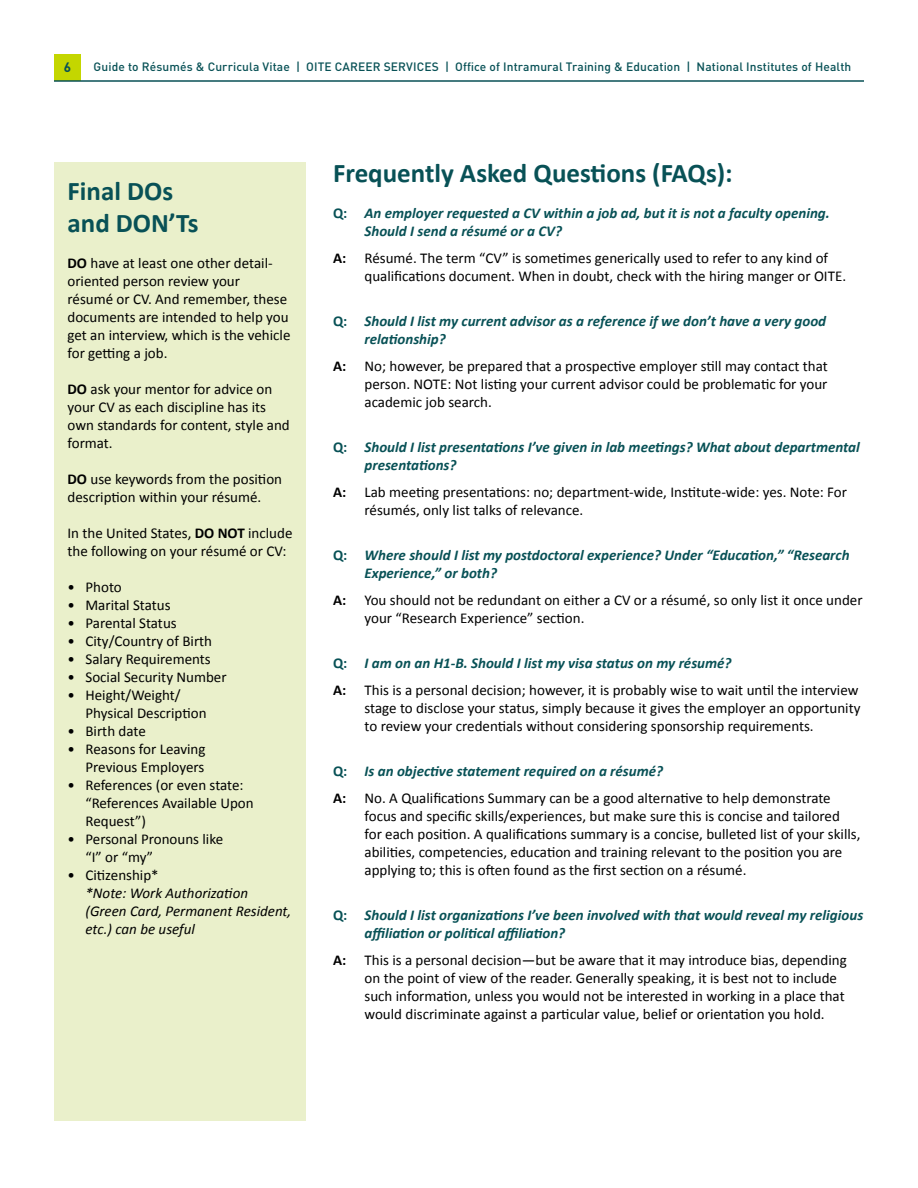
<style>
.page{position:relative;width:918px;height:1188px;background:#fff}
.page>*{position:absolute;margin:0;border:0;box-sizing:border-box;transform-origin:0 0}
.t1{font:700 27px/31.5px "Calibri";color:#085156}
.Body_1{font:15px/18px "Calibri";color:#000}
.Body_ital{font:italic 700 15px/18px "Calibri";color:#085156}
.t2{font:italic 15px/18px "Calibri";color:#000}
.t3{font:700 13.5px "DIN";color:#085156}
.t4{font:500 12px "DIN";letter-spacing:.01em;color:#085156}
.s1{font-weight:700}
.s2{font-style:normal}
</style>
<div class="page">
<div style="left:54px;top:54px;width:27px;height:27px;background:#c4d600"></div>
<hr style="left:54px;top:80px;width:810px;height:2px;background:#085156">
<div style="left:54px;top:162px;width:252px;height:958px;background:#eaf0cb"></div>
<p class="t3" style="left:64px;top:58px;width:9px">6</p>
<p class="t4" style="left:94px;top:59px;width:759px">Guide to Résumés &amp; Curricula Vitae | OITE CAREER SERVICES | Office of Intramural Training &amp; Education | National Institutes of Health</p>
<h1 class="t1" style="left:68px;top:176px;width:133px">Final DOs and DON’Ts</h1>
<p class="Body_1" style="left:68px;top:254px;width:225px"><span class="s1">DO</span> have at least one other detail&shy;oriented person review your<br>résumé or CV. And remember, these documents are intended to help you get an interview, which is the vehicle for getting a job.</p>
<p class="Body_1" style="left:68px;top:380px;width:224px"><span class="s1">DO</span> ask your mentor for advice on your CV as each discipline has its own standards for content, style and format.</p>
<p class="Body_1" style="left:68px;top:470px;width:216px"><span class="s1">DO</span> use keywords from the position description within your résumé.</p>
<p class="Body_1" style="left:68px;top:524px;width:226px">In the United States, <span class="s1">DO NOT</span> include the following on your résumé or CV:</p>
<p class="Body_1" style="left:68px;top:578px;width:56px">• Photo</p>
<p class="Body_1" style="left:68px;top:596px;width:105px">• Marital Status</p>
<p class="Body_1" style="left:68px;top:614px;width:111px">• Parental Status</p>
<p class="Body_1" style="left:68px;top:632px;width:146px">• City/Country of Birth</p>
<p class="Body_1" style="left:68px;top:650px;width:145px">• Salary Requirements</p>
<p class="Body_1" style="left:68px;top:668px;width:161px">• Social Security Number</p>
<p class="Body_1" style="left:86px;top:686px;width:123px;text-indent:-18px">• Height/Weight/<br>Physical Description</p>
<p class="Body_1" style="left:68px;top:722px;width:80px">• Birth date</p>
<p class="Body_1" style="left:68px;top:740px;width:140px;text-align:right">• Reasons for Leaving<br>Previous Employers</p>
<p class="Body_1" style="left:86px;top:776px;width:170px;text-indent:-18px">• References (or even state: “References Available Upon<br>Request”)</p>
<p class="Body_1" style="left:86px;top:830px;width:139px;text-indent:-18px">• Personal Pronouns like “I” or “my”</p>
<p class="t2" style="left:86px;top:865px;width:207px;text-indent:-18px"><span class="s2">• Citizenship*<br></span>*Note: Work Authorization (Green Card, Permanent Resident, etc.) can be useful</p>
<h1 class="t1" style="left:333px;top:158px;width:401px">Frequently Asked Questions (FAQs):</h1>
<p class="Body_ital" style="left:364px;top:204px;width:467px;text-indent:-32px"><span class="s2">Q:</span> An employer requested a CV within a job ad, but it is not a faculty opening.<br>Should I send a résumé or a CV?</p>
<p class="Body_1" style="left:364px;top:249px;width:483px;text-indent:-32px"><span class="s1">A:</span> Résumé. The term “CV” is sometimes generically used to refer to any kind of qualifications document. When in doubt, check with the hiring manger or OITE.</p>
<p class="Body_ital" style="left:364px;top:312px;width:463px;text-indent:-32px"><span class="s2">Q:</span> Should I list my current advisor as a reference if we don’t have a very good relationship?</p>
<p class="Body_1" style="left:364px;top:357px;width:465px;text-align:justify;text-indent:-32px"><span class="s1">A:</span> No; however, be prepared that a prospective employer still may contact that person. NOTE: Not listing your current advisor could be problematic for your academic job search.</p>
<p class="Body_ital" style="left:364px;top:438px;width:497px;text-indent:-32px"><span class="s2">Q:</span> Should I list presentations I’ve given in lab meetings? What about departmental presentations?</p>
<p class="Body_1" style="left:364px;top:483px;width:484px;text-indent:-32px"><span class="s1">A:</span> Lab meeting presentations: no; department-wide, Institute-wide: yes. Note: For résumés, only list talks of relevance.</p>
<p class="Body_ital" style="left:364px;top:546px;width:487px;text-indent:-32px"><span class="s2">Q:</span> Where should I list my postdoctoral experience? Under “Education,” “Research<br>Experience,” or both?</p>
<p class="Body_1" style="left:364px;top:591px;width:500px;text-indent:-32px"><span class="s1">A:</span> You should not be redundant on either a CV or a résumé, so only list it once under your “Research Experience” section.</p>
<p class="Body_ital" style="left:333px;top:654px;width:400px"><span class="s2">Q:</span> I am on an H1-B. Should I list my visa status on my résumé?</p>
<p class="Body_1" style="left:364px;top:681px;width:498px;text-indent:-32px"><span class="s1">A:</span> This is a personal decision; however, it is probably wise to wait until the interview stage to disclose your status, simply because it gives the employer an opportunity to review your credentials without considering sponsorship requirements.</p>
<p class="Body_ital" style="left:333px;top:762px;width:332px"><span class="s2">Q:</span> Is an objective statement required on a résumé?</p>
<p class="Body_1" style="left:364px;top:789px;width:498px;text-indent:-32px"><span class="s1">A:</span> No. A Qualifications Summary can be a good alternative to help demonstrate focus and specific skills/experiences, but make sure this is concise and tailored for each position. A qualifications summary is a concise, bulleted list of your skills, abilities, competencies, education and training relevant to the position you are applying to; this is often found as the first section on a résumé.</p>
<p class="Body_ital" style="left:364px;top:906px;width:500px;text-indent:-32px"><span class="s2">Q:</span> Should I list organizations I’ve been involved with that would reveal my religious affiliation or political affiliation?</p>
<p class="Body_1" style="left:364px;top:951px;width:484px;text-indent:-32px"><span class="s1">A:</span> This is a personal decision—but be aware that it may introduce bias, depending on the point of view of the reader. Generally speaking, it is best not to include such information, unless you would not be interested in working in a place that would discriminate against a particular value, belief or orientation you hold.</p>
</div>
